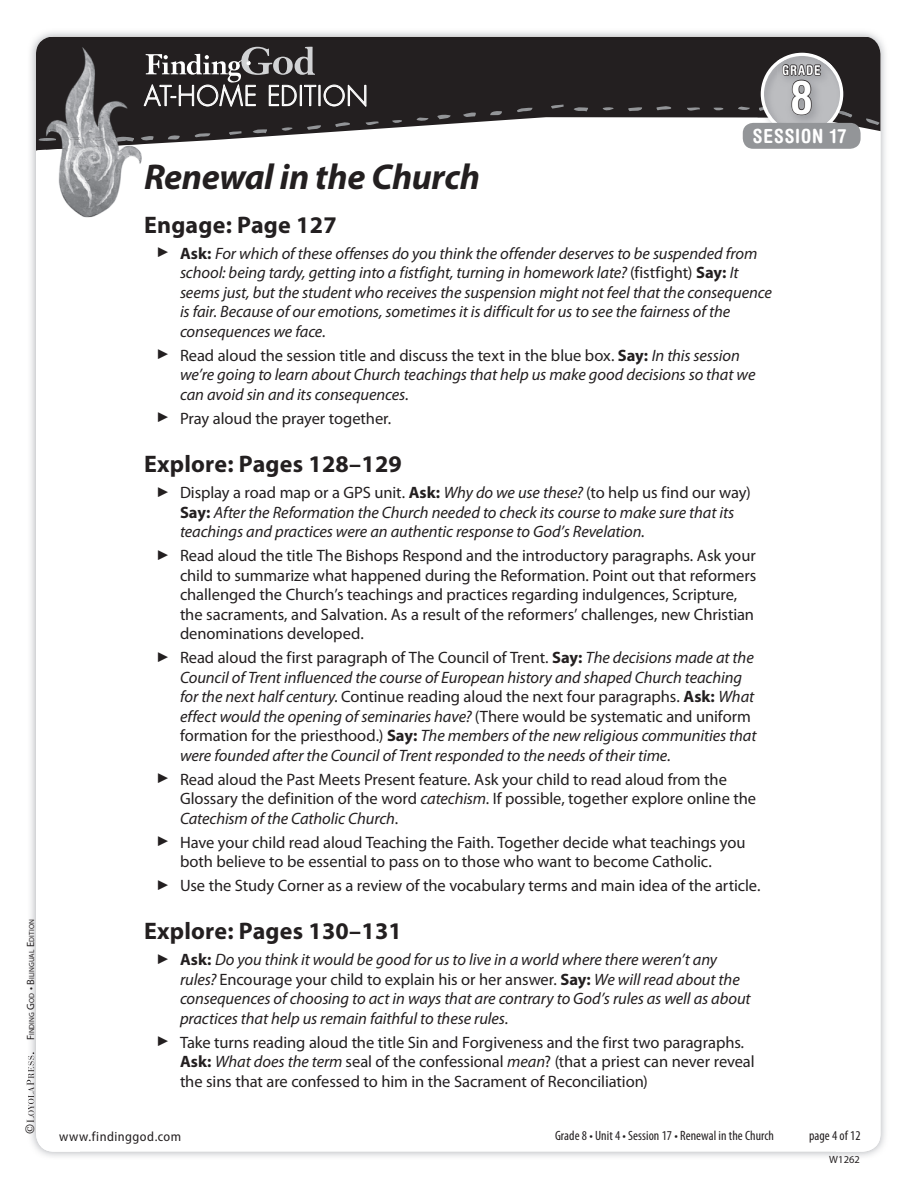
<style>
.page{position:relative;width:918px;height:1188px;background:#fff}
.page>*{position:absolute;margin:0;border:0;box-sizing:border-box;transform-origin:0 0}
.t1{font:700 condensed 46.5px "Helvetica Rounded LT Std";color:#fff}
.t2{font:italic 700 36px "Myriad Pro";letter-spacing:-.01em;color:#231f20}
.t3{font:300 27px "Futura Std";letter-spacing:.035em;color:#fff;scale:.96 1}
.t4{font:700 24px "Myriad Pro";letter-spacing:.01em;color:#231f20}
.t5{font:700 condensed 19.5px "Helvetica Rounded LT Std";letter-spacing:.045em;color:#fff}
.t6{font:italic 16.5px/19.5px "Myriad Pro";letter-spacing:-.005em;color:#231f20}
.t7{font:16.5px/19.5px "Myriad Pro";letter-spacing:-.005em;color:#231f20}
.t8{font:condensed 13.5px "Myriad Pro";letter-spacing:.005em;color:#231f20}
.t9{font:semi-condensed 13.5px "Myriad Pro";letter-spacing:.035em;color:#231f20}
.t10{font:700 condensed 13.5px "Helvetica Rounded LT Std";letter-spacing:.065em;color:#fff}
.t11{font:12px "Janson Text LT Std";color:#231f20}
.t12{font:10.5px "Myriad Pro";letter-spacing:.005em;color:#231f20}
.t13{font:7.35px "Myriad Pro";letter-spacing:.005em;color:#231f20}
.s1{font-size:10.5px}
.s2{font-weight:700;font-style:normal}
.s3{font-style:normal}
.s4{font-style:italic}
.s5{font-weight:700}
</style>
<div class="page">
<img style="left:30px;top:32px;width:855px;height:49px">
<img style="left:30px;top:81px;width:51px;height:1076px">
<img style="left:836px;top:81px;width:50px;height:1076px">
<div style="left:36px;top:36px;width:844px;height:1116px;background:#fff;border-radius:18px"></div>
<svg style="left:36px;top:37px;width:844px;height:114px;fill:#231f20"></svg>
<svg style="left:866px;top:118px;width:13px;height:7px"></svg>
<svg style="left:738px;top:105px;width:12px;height:6px"></svg>
<svg style="left:713px;top:107px;width:10px;height:4px"></svg>
<svg style="left:687px;top:107px;width:13px;height:6px"></svg>
<svg style="left:657px;top:105px;width:14px;height:5px"></svg>
<svg style="left:628px;top:107px;width:14px;height:5px"></svg>
<svg style="left:603px;top:107px;width:11px;height:5px"></svg>
<svg style="left:574px;top:106px;width:14px;height:7px"></svg>
<svg style="left:551px;top:105px;width:13px;height:4px"></svg>
<svg style="left:517px;top:108px;width:16px;height:5px"></svg>
<svg style="left:490px;top:111px;width:12px;height:6px"></svg>
<svg style="left:463px;top:112px;width:13px;height:7px"></svg>
<svg style="left:437px;top:114px;width:14px;height:5px"></svg>
<svg style="left:417px;top:116px;width:12px;height:5px"></svg>
<svg style="left:392px;top:120px;width:10px;height:4px"></svg>
<svg style="left:366px;top:121px;width:13px;height:7px"></svg>
<svg style="left:335px;top:121px;width:15px;height:6px"></svg>
<svg style="left:307px;top:125px;width:14px;height:5px"></svg>
<svg style="left:282px;top:127px;width:11px;height:5px"></svg>
<svg style="left:253px;top:129px;width:14px;height:6px"></svg>
<svg style="left:229px;top:131px;width:13px;height:4px"></svg>
<svg style="left:195px;top:133px;width:15px;height:6px"></svg>
<svg style="left:168px;top:135px;width:12px;height:7px"></svg>
<svg style="left:27px;top:1052px;width:7px;height:71px"></svg>
<svg style="left:144px;top:47px;width:222px;height:60px;background:#4d4a4b"></svg>
<img style="left:757px;top:49px;width:96px;height:74px">
<svg style="left:759px;top:32px;width:93px;height:119px;background:#818082"></svg>
<div style="left:743px;top:123px;width:118px;height:26px;background:#939598;border-radius:10px"></div>
<img style="left:46px;top:150px;width:96px;height:67px">
<img style="left:46px;top:47px;width:96px;height:103px">
<svg style="left:93px;top:137px;width:11px;height:5px"></svg>
<svg style="left:70px;top:137px;width:10px;height:3px"></svg>
<svg style="left:38px;top:138px;width:18px;height:4px"></svg>
<svg style="left:141px;top:135px;width:13px;height:6px"></svg>
<svg style="left:115px;top:136px;width:19px;height:6px"></svg>
<p class="t13" style="left:28px;top:1040px;width:122px;rotate:-90deg"><span class="s1">F</span>INDING <span class="s1">G</span>OD <span class="s1">•</span> <span class="s1">B</span>ILINGUAL <span class="s1">E</span>DITION</p>
<p class="t11" style="left:22px;top:1134px;width:12px;rotate:-90deg">©</p>
<h3 class="t3" style="left:144px;top:79px;width:235px">AT-HOME EDITION</h3>
<p class="t10" style="left:782px;top:62px;width:40px">GRADE</p>
<h1 class="t1" style="left:790px;top:69px;width:24px">8</h1>
<p class="t5" style="left:753px;top:124px;width:95px">SESSION 17</p>
<h2 class="t2" style="left:144px;top:157px;width:338px">Renewal in the Church</h2>
<h3 class="t4" style="left:144px;top:211px;width:194px">Engage: Page 127</h3>
<p class="t6" style="left:180px;top:244px;width:593px;text-indent:-23px">▶ <span class="s2">Ask:</span> For which of these offenses do you think the offender deserves to be suspended from school: being tardy, getting into a fistfight, turning in homework late? <span class="s3">(fistfight)</span> <span class="s2">Say:</span> It seems just, but the student who receives the suspension might not feel that the consequence is fair. Because of our emotions, sometimes it is difficult for us to see the fairness of the consequences we face.</p>
<p class="t6" style="left:180px;top:346px;width:577px;text-indent:-23px">▶ <span class="s3">Read aloud the session title and discuss the text in the blue box.</span> <span class="s2">Say:</span> In this session we’re going to learn about Church teachings that help us make good decisions so that we can avoid sin and its consequences.</p>
<p class="t7" style="left:157px;top:409px;width:235px">▶ Pray aloud the prayer together.</p>
<h3 class="t4" style="left:144px;top:450px;width:259px">Explore: Pages 128–129</h3>
<p class="t6" style="left:180px;top:483px;width:572px;text-indent:-22px">▶ <span class="s3">Display a road map or a GPS unit.</span> <span class="s2">Ask:</span> Why do we use these? <span class="s3">(to help us find our way)<br></span><span class="s2">Say:</span> After the Reformation the Church needed to check its course to make sure that its teachings and practices were an authentic response to God’s Revelation.</p>
<p class="t7" style="left:180px;top:546px;width:578px;text-indent:-22px">▶ Read aloud the title The Bishops Respond and the introductory paragraphs. Ask your child to summarize what happened during the Reformation. Point out that reformers challenged the Church’s teachings and practices regarding indulgences, Scripture, the sacraments, and Salvation. As a result of the reformers’ challenges, new Christian denominations developed.</p>
<p class="t6" style="left:180px;top:648px;width:578px;text-indent:-22px">▶ <span class="s3">Read aloud the first paragraph of The Council of Trent.</span> <span class="s2">Say:</span> The decisions made at the Council of Trent influenced the course of European history and shaped Church teaching for the next half century. <span class="s3">Continue reading aloud the next four paragraphs.</span> <span class="s2">Ask:</span> What effect would the opening of seminaries have? <span class="s3">(There would be systematic and uniform formation for the priesthood.)</span> <span class="s2">Say:</span> The members of the new religious communities that were founded after the Council of Trent responded to the needs of their time.</p>
<p class="t7" style="left:180px;top:770px;width:578px;text-indent:-22px">▶ Read aloud the Past Meets Present feature. Ask your child to read aloud from the<br>Glossary the definition of the word <span class="s4">catechism</span>. If possible, together explore online the<br><span class="s4">Catechism of the Catholic Church</span>.</p>
<p class="t7" style="left:180px;top:833px;width:567px;text-indent:-22px">▶ Have your child read aloud Teaching the Faith. Together decide what teachings you both believe to be essential to pass on to those who want to become Catholic.</p>
<p class="t7" style="left:158px;top:876px;width:604px">▶ Use the Study Corner as a review of the vocabulary terms and main idea of the article.</p>
<h3 class="t4" style="left:144px;top:917px;width:259px">Explore: Pages 130–131</h3>
<p class="t6" style="left:180px;top:950px;width:572px;text-indent:-23px">▶ <span class="s2">Ask:</span> Do you think it would be good for us to live in a world where there weren’t any rules? <span class="s3">Encourage your child to explain his or her answer.</span> <span class="s2">Say:</span> We will read about the consequences of choosing to act in ways that are contrary to God’s rules as well as about practices that help us remain faithful to these rules.</p>
<p class="t7" style="left:180px;top:1033px;width:576px;text-indent:-23px">▶ Take turns reading aloud the title Sin and Forgiveness and the first two paragraphs<span class="s4">.<br></span><span class="s5">Ask:</span> <span class="s4">What does the term</span> seal of the confessional <span class="s4">mean</span>? (that a priest can never reveal the sins that are confessed to him in the Sacrament of Reconciliation)</p>
<p class="t9" style="left:59px;top:1129px;width:124px">www.findinggod.com</p>
<p class="t8" style="left:555px;top:1128px;width:220px">Grade 8 • Unit 4 • Session 17 • Renewal in the Church</p>
<p class="t8" style="left:809px;top:1128px;width:53px">page 4 of 12</p>
<p class="t12" style="left:829px;top:1154px;width:32px">W1262</p>
</div>
